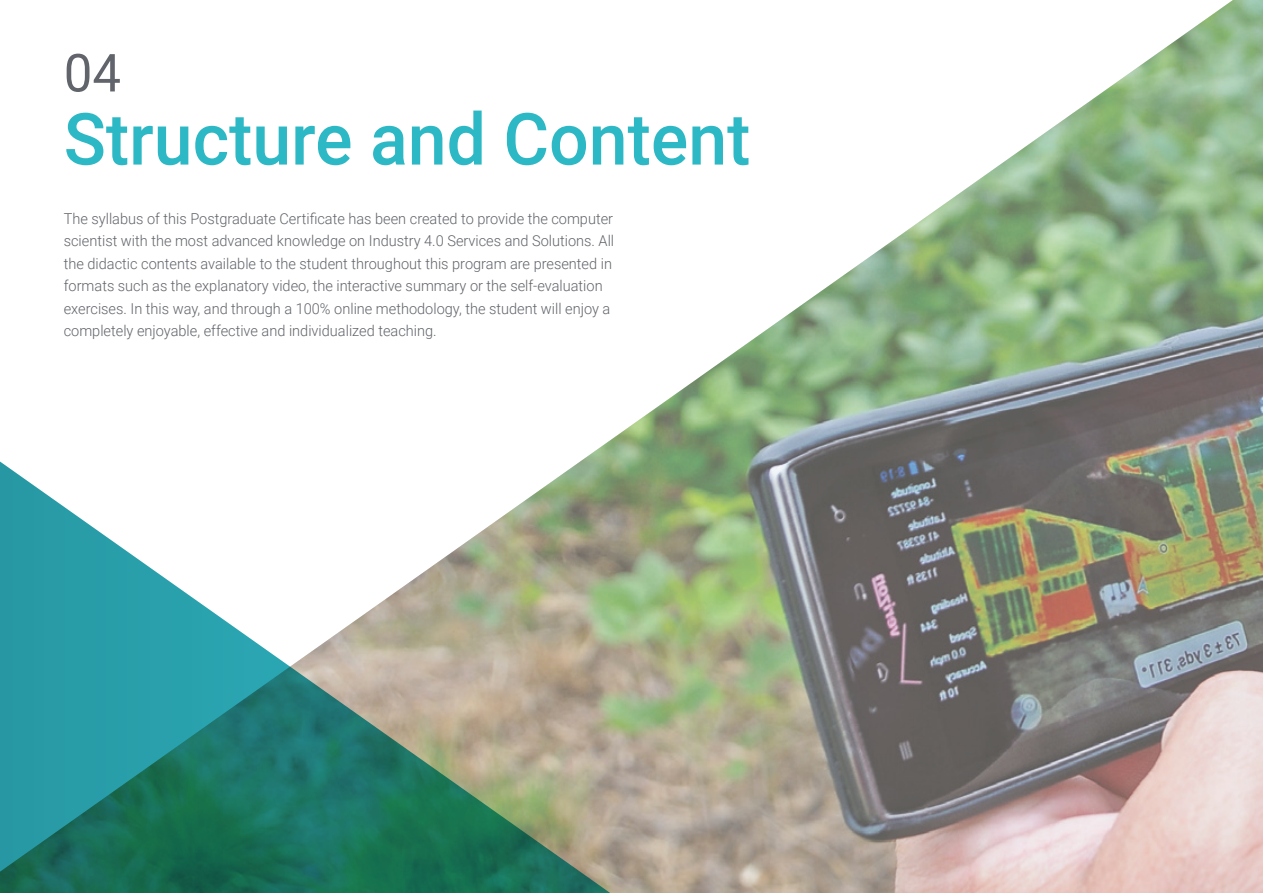
<style>
.page{position:relative;width:1263px;height:893px;background:#fff}
.page>*{position:absolute;margin:0;border:0;box-sizing:border-box;transform-origin:0 0}
.t1{font:500 72px "Roboto";color:#2db8c5}
.t2{font:52.5px "Roboto";color:#61646a}
.t3{font:300 15px/22.5px "Roboto";color:#61646a}
</style>
<div class="page">
<img style="left:602px;top:0;width:661px;height:893px">
<svg style="left:0;top:446px;width:640px;height:447px"></svg>
<h2 class="t2" style="left:64px;top:36px;width:59px">04</h2>
<h1 class="t1" style="left:64px;top:89px;width:688px">Structure and Content</h1>
<p class="t3" style="left:64px;top:207px;width:552px">The syllabus of this Postgraduate Certificate has been created to provide the computer scientist with the most advanced knowledge on Industry 4.0 Services and Solutions. All the didactic contents available to the student throughout this program are presented in formats such as the explanatory video, the interactive summary or the self-evaluation exercises. In this way, and through a 100% online methodology, the student will enjoy a completely enjoyable, effective and individualized teaching.</p>
</div>
